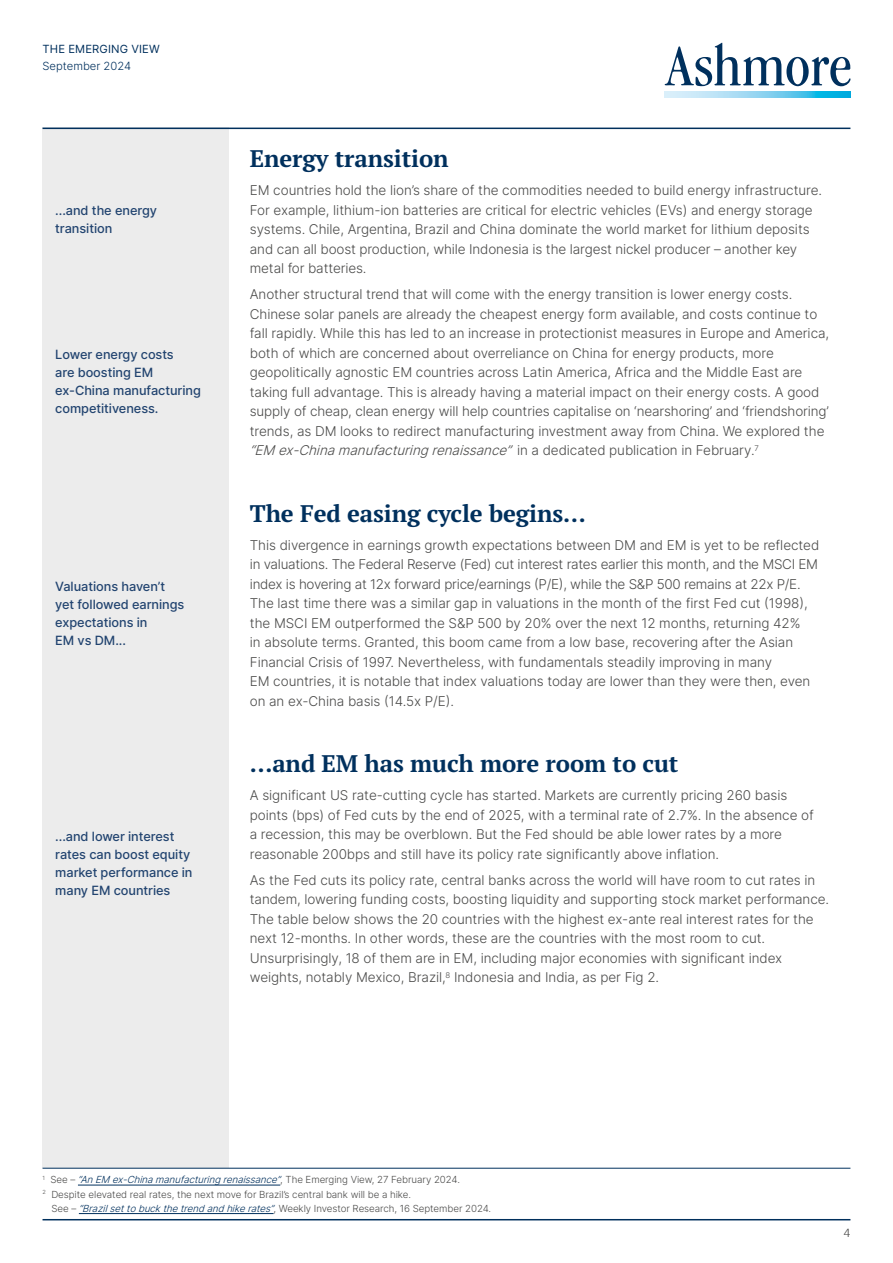
<style>
.page{position:relative;width:893px;height:1263px;background:#fff}
.page>*{position:absolute;margin:0;border:0;box-sizing:border-box;transform-origin:0 0}
.t1{font:700 24px "PT Serif Pro";letter-spacing:-.005em;color:#00305d}
.t2{font:300 13.5px/19.5px "Inter";letter-spacing:-.005em;color:#4a4a49}
.t3{font:500 12.75px/18px "Inter";letter-spacing:-.005em;color:#224470}
.t4{font:300 12px "Univers Com 45";color:#4a4a49}
.t5{font:11.25px "Inter";letter-spacing:.01em;color:#00305d}
.t6{font:300 11.25px "Inter";color:#00305d}
.t7{font:300 9.75px/14.2px "Inter";letter-spacing:-.005em;color:#4a4a49}
.s1{font-style:italic}
.s2{font-style:italic;color:#00305d}
</style>
<div class="page">
<svg style="left:665px;top:43px;width:185px;height:43px"></svg>
<svg style="left:665px;top:92px;width:185px;height:6px"></svg>
<div style="left:43px;top:128px;width:186px;height:1040px;background:#ececec"></div>
<hr style="left:43px;top:128px;width:807px;height:1px;background:#00305d">
<hr style="left:43px;top:1219px;width:807px;height:1px;background:#00305d">
<hr style="left:43px;top:1168px;width:807px;height:1px;background:#00305d">
<hr style="left:78px;top:1185px;width:202px;height:1px;background:#00305d">
<hr style="left:79px;top:1213px;width:195px;height:1px;background:#00305d">
<p class="t5" style="left:43px;top:41px;width:119px">THE EMERGING VIEW</p>
<p class="t6" style="left:43px;top:58px;width:90px">September 2024</p>
<p class="t3" style="left:55px;top:201px;width:103px">...and the energy transition</p>
<p class="t3" style="left:55px;top:345px;width:147px">Lower energy costs<br>are boosting EM ex-China manufacturing competitiveness.</p>
<p class="t3" style="left:55px;top:577px;width:131px">Valuations haven’t yet followed earnings expectations in<br>EM vs DM...</p>
<p class="t3" style="left:55px;top:827px;width:139px">...and lower interest rates can boost equity market performance in many EM countries</p>
<h1 class="t1" style="left:250px;top:143px;width:200px">Energy transition</h1>
<p class="t2" style="left:250px;top:180px;width:574px">EM countries hold the lion’s share of the commodities needed to build energy infrastructure.<br>For example, lithium-ion batteries are critical for electric vehicles (EVs) and energy storage systems. Chile, Argentina, Brazil and China dominate the world market for lithium deposits and can all boost production, while Indonesia is the largest nickel producer – another key metal for batteries.</p>
<p class="t2" style="left:250px;top:284px;width:581px">Another structural trend that will come with the energy transition is lower energy costs.<br>Chinese solar panels are already the cheapest energy form available, and costs continue to fall rapidly. While this has led to an increase in protectionist measures in Europe and America, both of which are concerned about overreliance on China for energy products, more geopolitically agnostic EM countries across Latin America, Africa and the Middle East are taking full advantage. This is already having a material impact on their energy costs. A good supply of cheap, clean energy will help countries capitalise on ‘nearshoring’ and ‘friendshoring’ trends, as DM looks to redirect manufacturing investment away from China. We explored the <span class="s1">“EM ex-Chinamanufacturingrenaissance”</span> i n a d e d i c a t e d p u b l i c a t i o n i n F e b r u a r y . <sup>7</sup></p>
<h1 class="t1" style="left:250px;top:497px;width:337px">The Fed easing cycle begins…</h1>
<p class="t2" style="left:250px;top:535px;width:571px">This divergence in earnings growth expectations between DM and EM is yet to be reflected in valuations. The Federal Reserve (Fed) cut interest rates earlier this month, and the MSCI EM index is hovering at 12x forward price/earnings (P/E), while the S&amp;P 500 remains at 22x P/E.<br>The last time there was a similar gap in valuations in the month of the first Fed cut (1998), the MSCI EM outperformed the S&amp;P 500 by 20% over the next 12 months, returning 42%<br>in absolute terms. Granted, this boom came from a low base, recovering after the Asian Financial Crisis of 1997. Nevertheless, with fundamentals steadily improving in many<br>EM countries, it is notable that index valuations today are lower than they were then, even on an ex-China basis (14.5x P/E).</p>
<h1 class="t1" style="left:250px;top:748px;width:430px">…and EM has much more room to cut</h1>
<p class="t2" style="left:250px;top:785px;width:566px">A significant US rate-cutting cycle has started. Markets are currently pricing 260 basis points (bps) of Fed cuts by the end of 2025, with a terminal rate of 2.7%. In the absence of a recession, this may be overblown. But the Fed should be able lower rates by a more reasonable 200bps and still have its policy rate significantly above inflation.</p>
<p class="t2" style="left:250px;top:870px;width:581px">As the Fed cuts its policy rate, central banks across the world will have room to cut rates in tandem, lowering funding costs, boosting liquidity and supporting stock market performance.<br>The table below shows the 20 countries with the highest ex-ante real interest rates for the next 12-months. In other words, these are the countries with the most room to cut.<br>Unsurprisingly, 18 of them are in EM, including major economies with significant index weights, notably Mexico, Brazil,<sup>8</sup> Indonesia and India, as per Fig 2.</p>
<p class="t7" style="left:43px;top:1172px;width:419px"><sup>1</sup> S e e – <span class="s2">“AnEM ex-Chinamanufacturingrenaissance”</span>, T h e E m e r g i n g V i e w, 2 7 F e b r u a r y 2 0 2 4 .<br><sup>2</sup> Despite elevated real rates, the next move for Brazil’s central bank will be a hike.</p>
<p class="t7" style="left:51px;top:1201px;width:441px">See – <span class="s2">“Brazilsettobuckthetrendandhikerates”</span>, Weekly Investor Research, 16 September 2024.</p>
<p class="t4" style="left:844px;top:1226px;width:8px">4</p>
</div>
